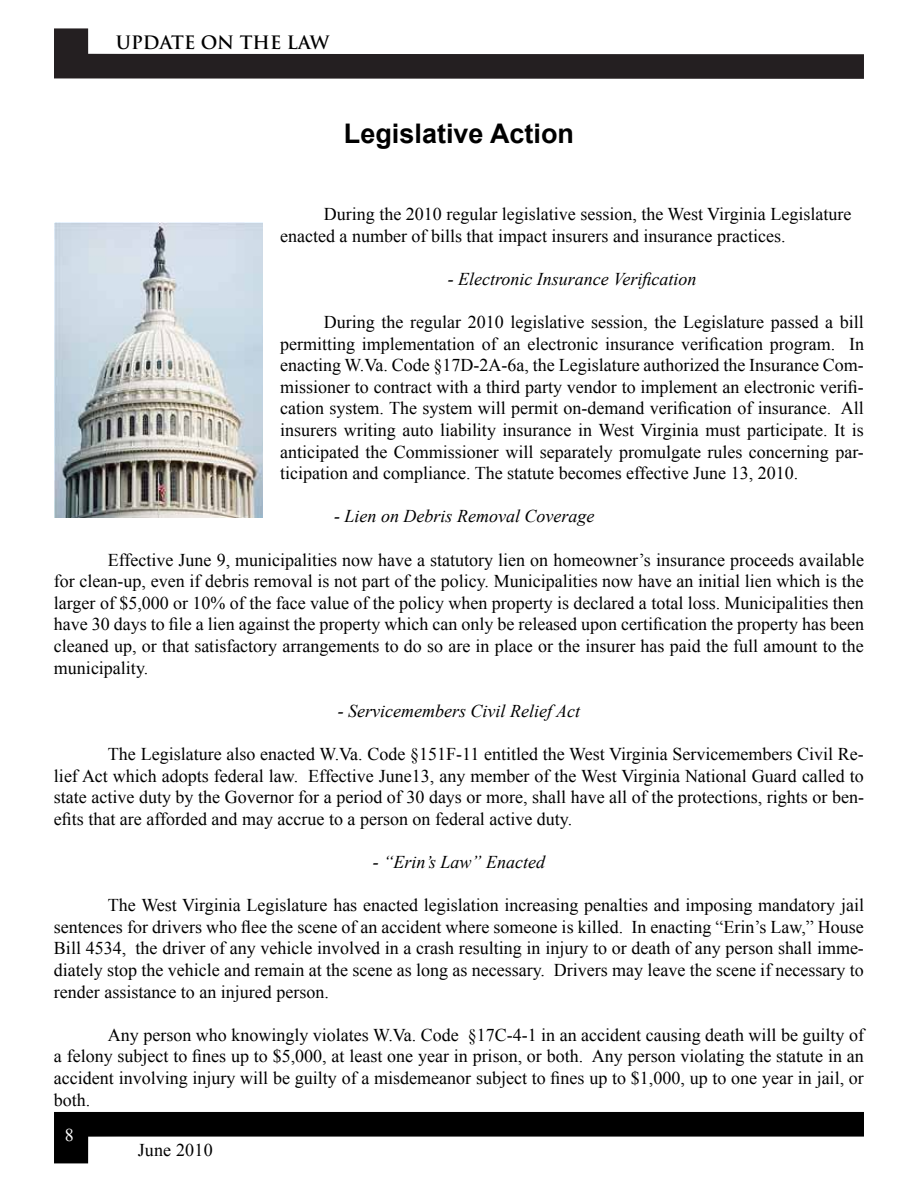
<style>
.page{position:relative;width:918px;height:1188px;background:#fff}
.page>*{position:absolute;margin:0;border:0;box-sizing:border-box;transform-origin:0 0}
.t1{font:700 27px "Arial";color:#000}
.t2{font:18px/21.6px "Times New Roman";color:#000;text-align:justify}
.t3{font:italic 18px "Times New Roman";color:#000}
.t4{font:700 18px "Trajan Pro";color:#000}
.t5{font:18px "Times New Roman";color:#fff}
</style>
<div class="page">
<svg style="left:54px;top:28px;width:810px;height:51px"></svg>
<svg style="left:54px;top:1112px;width:810px;height:51px"></svg>
<img style="left:54px;top:222px;width:208px;height:296px">
<p class="t4" style="left:116px;top:31px;width:215px">UPDATE ON THE LAW</p>
<h1 class="t1" style="left:344px;top:115px;width:232px">Legislative Action</h1>
<p class="t2" style="left:280px;top:203px;width:573px;text-indent:44px">During the 2010 regular legislative session, the West Virginia Legislature enacted a number of bills that impact insurers and insurance practices.</p>
<p class="t3" style="left:448px;top:266px;width:250px">- Electronic Insurance Verification</p>
<p class="t2" style="left:280px;top:311px;width:585px;text-indent:44px">During the regular 2010 legislative session, the Legislature passed a bill permitting implementation of an electronic insurance verification program. In enacting W.Va. Code §17D-2A-6a, the Legislature authorized the Insurance Com&shy;missioner to contract with a third party vendor to implement an electronic verifi&shy;cation system. The system will permit on-demand verification of insurance. All insurers writing auto liability insurance in West Virginia must participate. It is anticipated the Commissioner will separately promulgate rules concerning par&shy;ticipation and compliance. The statute becomes effective June 13, 2010.</p>
<p class="t3" style="left:334px;top:504px;width:262px">- Lien on Debris Removal Coverage</p>
<p class="t2" style="left:54px;top:548px;width:812px;text-indent:54px">Effective June 9, municipalities now have a statutory lien on homeowner’s insurance proceeds available for clean-up, even if debris removal is not part of the policy. Municipalities now have an initial lien which is the larger of $5,000 or 10% of the face value of the policy when property is declared a total loss. Municipalities then have 30 days to file a lien against the property which can only be released upon certification the property has been cleaned up, or that satisfactory arrangements to do so are in place or the insurer has paid the full amount to the municipality.</p>
<p class="t3" style="left:338px;top:698px;width:244px">- Servicemembers Civil Relief Act</p>
<p class="t2" style="left:54px;top:743px;width:812px;text-indent:54px">The Legislature also enacted W.Va. Code §151F-11 entitled the West Virginia Servicemembers Civil Re&shy;lief Act which adopts federal law. Effective June13, any member of the West Virginia National Guard called to state active duty by the Governor for a period of 30 days or more, shall have all of the protections, rights or ben&shy;efits that are afforded and may accrue to a person on federal active duty.</p>
<p class="t3" style="left:373px;top:849px;width:174px">- “Erin’s Law” Enacted</p>
<p class="t2" style="left:54px;top:894px;width:812px;text-indent:54px">The West Virginia Legislature has enacted legislation increasing penalties and imposing mandatory jail sentences for drivers who flee the scene of an accident where someone is killed. In enacting “Erin’s Law,” House Bill 4534, the driver of any vehicle involved in a crash resulting in injury to or death of any person shall imme&shy;diately stop the vehicle and remain at the scene as long as necessary. Drivers may leave the scene if necessary to render assistance to an injured person.</p>
<p class="t2" style="left:54px;top:1024px;width:812px;text-indent:54px">Any person who knowingly violates W.Va. Code §17C-4-1 in an accident causing death will be guilty of a felony subject to fines up to $5,000, at least one year in prison, or both. Any person violating the statute in an accident involving injury will be guilty of a misdemeanor subject to fines up to $1,000, up to one year in jail, or both.</p>
<p class="t5" style="left:65px;top:1123px;width:10px">8</p>
<p class="t2" style="left:138px;top:1139px;width:76px">June 2010</p>
</div>
